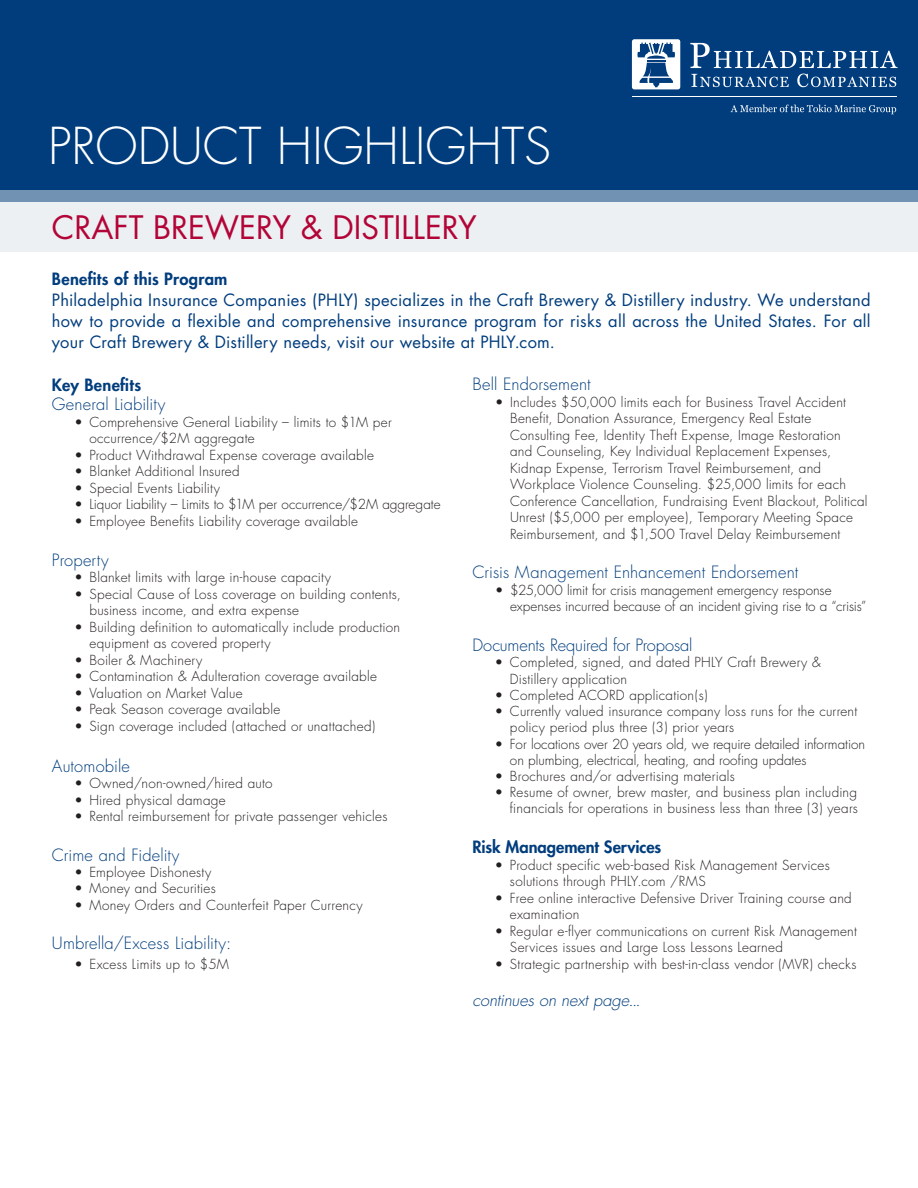
<style>
.page{position:relative;width:918px;height:1188px;background:#fff}
.page>*{position:absolute;margin:0;border:0;box-sizing:border-box;transform-origin:0 0}
.t1{font:300 49.5px "Futura";color:#fff}
.t2{font:31.5px "Futura";color:#b30437}
.t3{font:16.5px/21px "Futura";letter-spacing:.015em;color:#013d7d;text-align:justify}
.t4{font:300 16.5px "Futura";letter-spacing:.005em;color:#013d7d}
.t5{font:800 16.5px "Futura";letter-spacing:.005em;color:#013d7d}
.t6{font:italic 300 16.5px "Futura";letter-spacing:-.005em;color:#013d7d}
.t7{font:300 13.5px/16.5px "Futura";letter-spacing:.015em;color:#231f20}
.t8{font:300 13.5px/16.5px "Futura";letter-spacing:-.005em;color:#231f20}
</style>
<div class="page">
<div style="left:0;top:0;width:918px;height:202px;background:#013d7d"></div>
<svg style="left:0;top:190px;width:918px;height:62px;fill:#ecf0f3"></svg>
<div style="left:632px;top:39px;width:48px;height:50px;background:#fff;border-radius:3px"></div>
<svg style="left:690px;top:43px;width:208px;height:25px"></svg>
<svg style="left:691px;top:74px;width:98px;height:13px"></svg>
<svg style="left:797px;top:74px;width:99px;height:13px"></svg>
<svg style="left:637px;top:43px;width:38px;height:44px"></svg>
<hr style="left:633px;top:96px;width:264px;height:1px;background:#fff">
<svg style="left:731px;top:105px;width:165px;height:9px"></svg>
<h1 class="t1" style="left:48px;top:116px;width:505px">PRODUCT HIGHLIGHTS</h1>
<p class="t2" style="left:52px;top:208px;width:427px">CRAFT BREWERY &amp; DISTILLERY</p>
<p class="t5" style="left:52px;top:268px;width:177px">Benefits of this Program</p>
<p class="t3" style="left:52px;top:290px;width:820px">Philadelphia Insurance Companies (PHLY) specializes in the Craft Brewery &amp; Distillery industry. We understand how to provide a flexible and comprehensive insurance program for risks all across the United States. For all your Craft Brewery &amp; Distillery needs, visit our website at PHLY.com.</p>
<p class="t5" style="left:52px;top:374px;width:91px">Key Benefits</p>
<p class="t4" style="left:52px;top:394px;width:115px">General Liability</p>
<p class="t7" style="left:89px;top:414px;width:304px;text-indent:-15px">• Comprehensive General Liability – limits to $1M per occurrence/$2M aggregate</p>
<p class="t7" style="left:74px;top:447px;width:301px">• Product Withdrawal Expense coverage available</p>
<p class="t7" style="left:74px;top:464px;width:167px">• Blanket Additional Insured</p>
<p class="t7" style="left:74px;top:480px;width:147px">• Special Events Liability</p>
<p class="t8" style="left:74px;top:497px;width:368px">• Liquor Liability – Limits to $1M per occurrence/$2M aggregate</p>
<p class="t7" style="left:74px;top:513px;width:285px">• Employee Benefits Liability coverage available</p>
<p class="t4" style="left:52px;top:550px;width:58px">Property</p>
<p class="t7" style="left:74px;top:569px;width:258px">• Blanket limits with large in-house capacity</p>
<p class="t7" style="left:89px;top:586px;width:313px;text-indent:-15px">• Special Cause of Loss coverage on building contents, business income, and extra expense</p>
<p class="t7" style="left:89px;top:619px;width:312px;text-indent:-15px">• Building definition to automatically include production equipment as covered property</p>
<p class="t7" style="left:74px;top:652px;width:129px">• Boiler &amp; Machinery</p>
<p class="t7" style="left:74px;top:668px;width:304px">• Contamination &amp; Adulteration coverage available</p>
<p class="t7" style="left:74px;top:685px;width:170px">• Valuation on Market Value</p>
<p class="t7" style="left:74px;top:701px;width:207px">• Peak Season coverage available</p>
<p class="t7" style="left:74px;top:718px;width:302px">• Sign coverage included (attached or unattached)</p>
<p class="t4" style="left:52px;top:756px;width:80px">Automobile</p>
<p class="t7" style="left:74px;top:776px;width:200px">• Owned/non-owned/hired auto</p>
<p class="t7" style="left:74px;top:792px;width:153px">• Hired physical damage</p>
<p class="t7" style="left:74px;top:809px;width:315px">• Rental reimbursement for private passenger vehicles</p>
<p class="t4" style="left:52px;top:845px;width:129px">Crime and Fidelity</p>
<p class="t7" style="left:74px;top:864px;width:139px">• Employee Dishonesty</p>
<p class="t7" style="left:74px;top:881px;width:143px">• Money and Securities</p>
<p class="t7" style="left:74px;top:897px;width:290px">• Money Orders and Counterfeit Paper Currency</p>
<p class="t4" style="left:52px;top:933px;width:181px">Umbrella/Excess Liability:</p>
<p class="t7" style="left:74px;top:956px;width:156px">• Excess Limits up to $5M</p>
<p class="t4" style="left:472px;top:374px;width:120px">Bell Endorsement</p>
<p class="t7" style="left:510px;top:394px;width:359px;text-indent:-15px">• Includes $50,000 limits each for Business Travel Accident Benefit, Donation Assurance, Emergency Real Estate Consulting Fee, Identity Theft Expense, Image Restoration<br>and Counseling, Key Individual Replacement Expenses, Kidnap Expense, Terrorism Travel Reimbursement, and Workplace Violence Counseling. $25,000 limits for each Conference Cancellation, Fundraising Event Blackout, Political Unrest ($5,000 per employee), Temporary Meeting Space Reimbursement, and $1,500 Travel Delay Reimbursement</p>
<p class="t4" style="left:472px;top:562px;width:327px">Crisis Management Enhancement Endorsement</p>
<p class="t8" style="left:510px;top:582px;width:358px;text-indent:-15px">• $25,000 limit for crisis management emergency response expenses incurred because of an incident giving rise to a “crisis”</p>
<p class="t4" style="left:472px;top:635px;width:222px">Documents Required for Proposal</p>
<p class="t7" style="left:510px;top:655px;width:312px;text-indent:-15px">• Completed, signed, and dated PHLY Craft Brewery &amp;<br>Distillery application</p>
<p class="t7" style="left:495px;top:687px;width:214px">• Completed ACORD application(s)</p>
<p class="t7" style="left:510px;top:704px;width:349px;text-indent:-15px">• Currently valued insurance company loss runs for the current policy period plus three (3) prior years</p>
<p class="t8" style="left:510px;top:736px;width:357px;text-indent:-15px">• For locations over 20 years old, we require detailed information on plumbing, electrical, heating, and roofing updates</p>
<p class="t7" style="left:495px;top:768px;width:241px">• Brochures and/or advertising materials</p>
<p class="t7" style="left:495px;top:785px;width:365px;text-align:right">• Resume of owner, brew master, and business plan including financials for operations in business less than three (3) years</p>
<p class="t5" style="left:472px;top:837px;width:190px">Risk Management Services</p>
<p class="t7" style="left:510px;top:857px;width:321px;text-indent:-15px">• Product specific web-based Risk Management Services solutions through PHLY.com /RMS</p>
<p class="t7" style="left:510px;top:890px;width:343px;text-indent:-15px">• Free online interactive Defensive Driver Training course and examination</p>
<p class="t7" style="left:510px;top:923px;width:348px;text-indent:-15px">• Regular e-flyer communications on current Risk Management<br>Services issues and Large Loss Lessons Learned</p>
<p class="t7" style="left:495px;top:956px;width:363px">• Strategic partnership with best-in-class vendor (MVR) checks</p>
<p class="t6" style="left:472px;top:990px;width:170px">continues on next page...</p>
</div>
